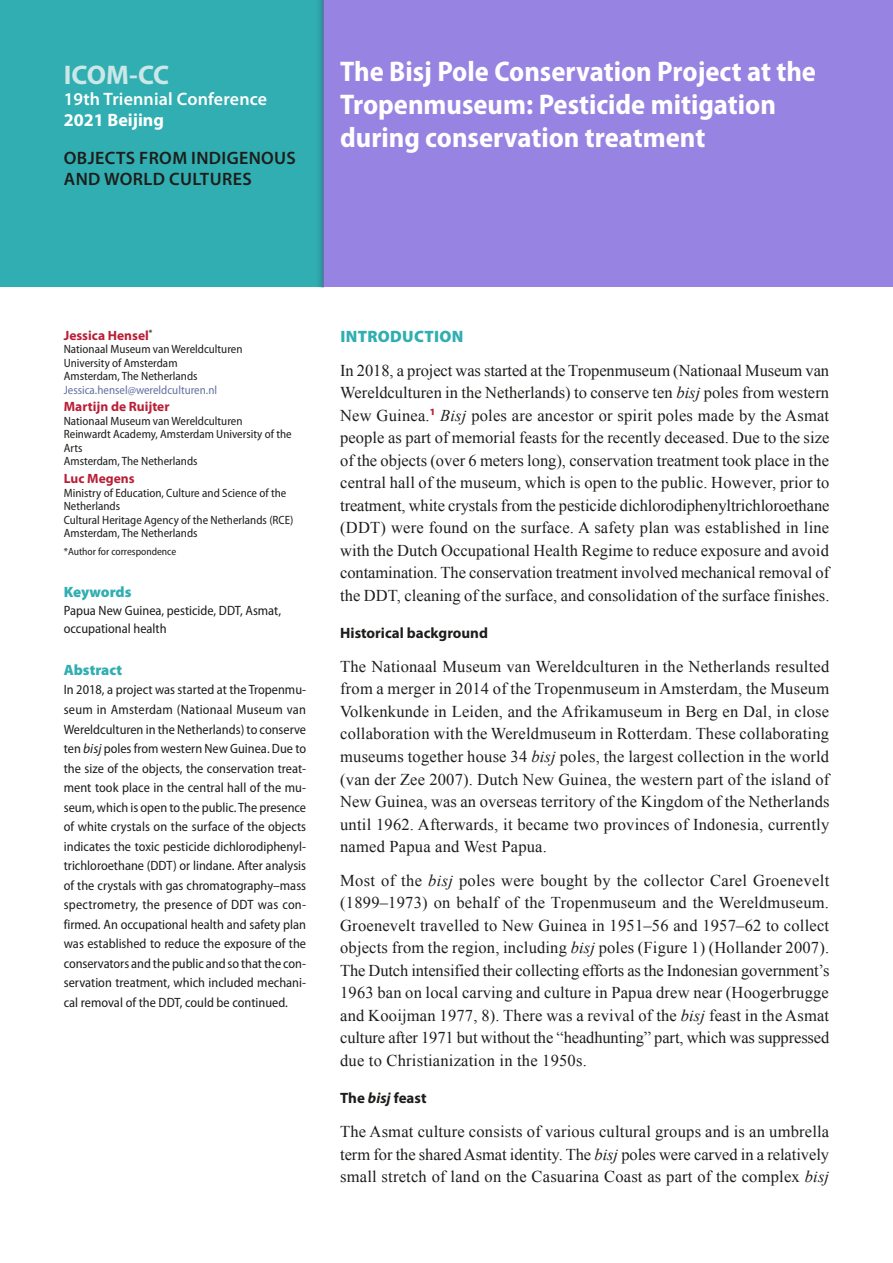
<style>
.page{position:relative;width:893px;height:1263px;background:#fff}
.page>*{position:absolute;margin:0;border:0;box-sizing:border-box;transform-origin:0 0}
.Titulo-Principal{font:700 semi-condensed 28.5px/33px "Myriad Pro";color:#fff}
.t1{font:700 27px "Myriad Pro";letter-spacing:-.015em;color:#cbe7e8}
.t2{font:600 18px/21px "Myriad Pro";letter-spacing:.02em;color:#1d1d1b}
.t3{font:600 18px "Myriad Pro";letter-spacing:.01em;color:#fff}
.t4{font:700 18px "Myriad Pro";color:#fff}
.Tex-Corpo{font:16.5px/22.5px "Times New Roman";letter-spacing:.01em;color:#1d1d1b;text-align:justify}
.Tit{font:900 16.5px "Myriad Pro";letter-spacing:.02em;color:#31aeb1}
.Tit-Sub{font:700 15px "Myriad Pro";color:#1d1d1b}
.Key-Abs-Tit{font:900 15px "Myriad Pro";color:#31aeb1}
.Abstracts{font:semi-condensed 13.5px/19.5px "Myriad Pro";color:#1d1d1b;text-align:justify}
.Keywords{font:semi-condensed 13.5px/18px "Myriad Pro";color:#1d1d1b}
.Autores-Nome{font:700 13.5px "Myriad Pro";color:#b91f36}
.Autores-Linhas{font:semi-condensed 12px/13.5px "Myriad Pro";color:#1d1d1b}
.Autores-Email{font:semi-condensed 12px "Myriad Pro";color:#6372a1}
.Autores-Corr{font:semi-condensed 10.5px "Myriad Pro";color:#1d1d1b}
.s1{font-style:italic;font-stretch:normal}
.s2{font-style:italic}
</style>
<div class="page">
<div style="left:323px;top:0;width:570px;height:287px;background:#9783e1"></div>
<div style="left:0;top:0;width:323px;height:287px;background:#31aeb1"></div>
<svg style="left:319px;top:0;width:4px;height:287px"></svg>
<h2 class="t1" style="left:64px;top:57px;width:107px">ICOM-CC</h2>
<p class="t3" style="left:64px;top:88px;width:205px">19th Triennial Conference</p>
<p class="t4" style="left:64px;top:108px;width:102px">2021 Beijing</p>
<p class="t2" style="left:64px;top:147px;width:233px">OBJECTS FROM INDIGENOUS<br>AND WORLD CULTURES</p>
<p class="Titulo-Principal" style="left:340px;top:54px;width:477px">The Bisj Pole Conservation Project at the<br>Tropenmuseum: Pesticide mitigation during conservation treatment</p>
<p class="Autores-Nome" style="left:64px;top:326px;width:90px">Jessica Hensel<sup>*</sup></p>
<p class="Autores-Linhas" style="left:64px;top:342px;width:180px">Nationaal Museum van Wereldculturen</p>
<p class="Autores-Linhas" style="left:64px;top:356px;width:115px">University of Amsterdam</p>
<p class="Autores-Linhas" style="left:64px;top:369px;width:135px">Amsterdam, The Netherlands</p>
<p class="Autores-Email" style="left:64px;top:382px;width:155px">Jessica.hensel@wereldculturen.nl</p>
<p class="Autores-Nome" style="left:64px;top:398px;width:107px">Martijn de Ruijter</p>
<p class="Autores-Linhas" style="left:64px;top:414px;width:180px">Nationaal Museum van Wereldculturen</p>
<p class="Autores-Linhas" style="left:64px;top:427px;width:229px">Reinwardt Academy, Amsterdam University of the<br>Arts</p>
<p class="Autores-Linhas" style="left:64px;top:454px;width:135px">Amsterdam, The Netherlands</p>
<p class="Autores-Nome" style="left:64px;top:470px;width:72px">Luc Megens</p>
<p class="Autores-Linhas" style="left:64px;top:486px;width:231px">Ministry of Education, Culture and Science of the<br>Netherlands<br>Cultural Heritage Agency of the Netherlands (RCE)</p>
<p class="Autores-Linhas" style="left:64px;top:526px;width:135px">Amsterdam, The Netherlands</p>
<p class="Autores-Corr" style="left:64px;top:545px;width:114px">*Author for correspondence</p>
<p class="Key-Abs-Tit" style="left:64px;top:582px;width:69px">Keywords</p>
<p class="Keywords" style="left:64px;top:601px;width:219px">Papua New Guinea, pesticide, DDT, Asmat, occupational health</p>
<p class="Key-Abs-Tit" style="left:64px;top:660px;width:60px">Abstract</p>
<p class="Abstracts" style="left:64px;top:680px;width:244px">In 2018, a project was started at the Tropenmu&shy;seum in Amsterdam (Nationaal Museum van Wereldculturen in the Netherlands) to conserve ten <span class="s1">bisj</span> poles from western New Guinea. Due to the size of the objects, the conservation treat&shy;ment took place in the central hall of the mu&shy;seum, which is open to the public. The presence of white crystals on the surface of the objects indicates the toxic pesticide dichlorodiphenyl&shy;trichloroethane (DDT) or lindane. After analysis of the crystals with gas chromatography–mass spectrometry, the presence of DDT was con&shy;firmed. An occupational health and safety plan was established to reduce the exposure of the conservators and the public and so that the con&shy;servation treatment, which included mechani&shy;cal removal of the DDT, could be continued.</p>
<p class="Tit" style="left:340px;top:325px;width:125px">INTRODUCTION</p>
<p class="Tex-Corpo" style="left:340px;top:359px;width:491px">In 2018, a project was started at the Tropenmuseum (Nationaal Museum van Wereldculturen in the Netherlands) to conserve ten <span class="s2">bisj</span> poles from western New Guinea.<sup>1</sup> <span class="s2">Bisj</span> poles are ancestor or spirit poles made by the Asmat people as part of memorial feasts for the recently deceased. Due to the size of the objects (over 6 meters long), conservation treatment took place in the central hall of the museum, which is open to the public. However, prior to treatment, white crystals from the pesticide dichlorodiphenyltrichloroethane (DDT) were found on the surface. A safety plan was established in line with the Dutch Occupational Health Regime to reduce exposure and avoid contamination. The conservation treatment involved mechanical removal of the DDT, cleaning of the surface, and consolidation of the surface finishes.</p>
<p class="Tit-Sub" style="left:340px;top:623px;width:149px">Historical background</p>
<p class="Tex-Corpo" style="left:340px;top:655px;width:491px">The Nationaal Museum van Wereldculturen in the Netherlands resulted from a merger in 2014 of the Tropenmuseum in Amsterdam, the Museum Volkenkunde in Leiden, and the Afrikamuseum in Berg en Dal, in close collaboration with the Wereldmuseum in Rotterdam. These collaborating museums together house 34 <span class="s2">bisj</span> poles, the largest collection in the world (van der Zee 2007). Dutch New Guinea, the western part of the island of New Guinea, was an overseas territory of the Kingdom of the Netherlands until 1962. Afterwards, it became two provinces of Indonesia, currently named Papua and West Papua.</p>
<p class="Tex-Corpo" style="left:340px;top:869px;width:491px">Most of the <span class="s2">bisj</span> poles were bought by the collector Carel Groenevelt (1899–1973) on behalf of the Tropenmuseum and the Wereldmuseum.<br>Groenevelt travelled to New Guinea in 1951–56 and 1957–62 to collect objects from the region, including <span class="s2">bisj</span> poles (Figure 1) (Hollander 2007).<br>The Dutch intensified their collecting efforts as the Indonesian government’s 1963 ban on local carving and culture in Papua drew near (Hoogerbrugge and Kooijman 1977, 8). There was a revival of the <span class="s2">bisj</span> feast in the Asmat culture after 1971 but without the “headhunting” part, which was suppressed due to Christianization in the 1950s.</p>
<p class="Tit-Sub" style="left:340px;top:1088px;width:88px">The <span class="s2">bisj</span> feast</p>
<p class="Tex-Corpo" style="left:340px;top:1120px;width:491px">The Asmat culture consists of various cultural groups and is an umbrella term for the shared Asmat identity. The <span class="s2">bisj</span> poles were carved in a relatively small stretch of land on the Casuarina Coast as part of the complex <span class="s2">bisj</span></p>
</div>
